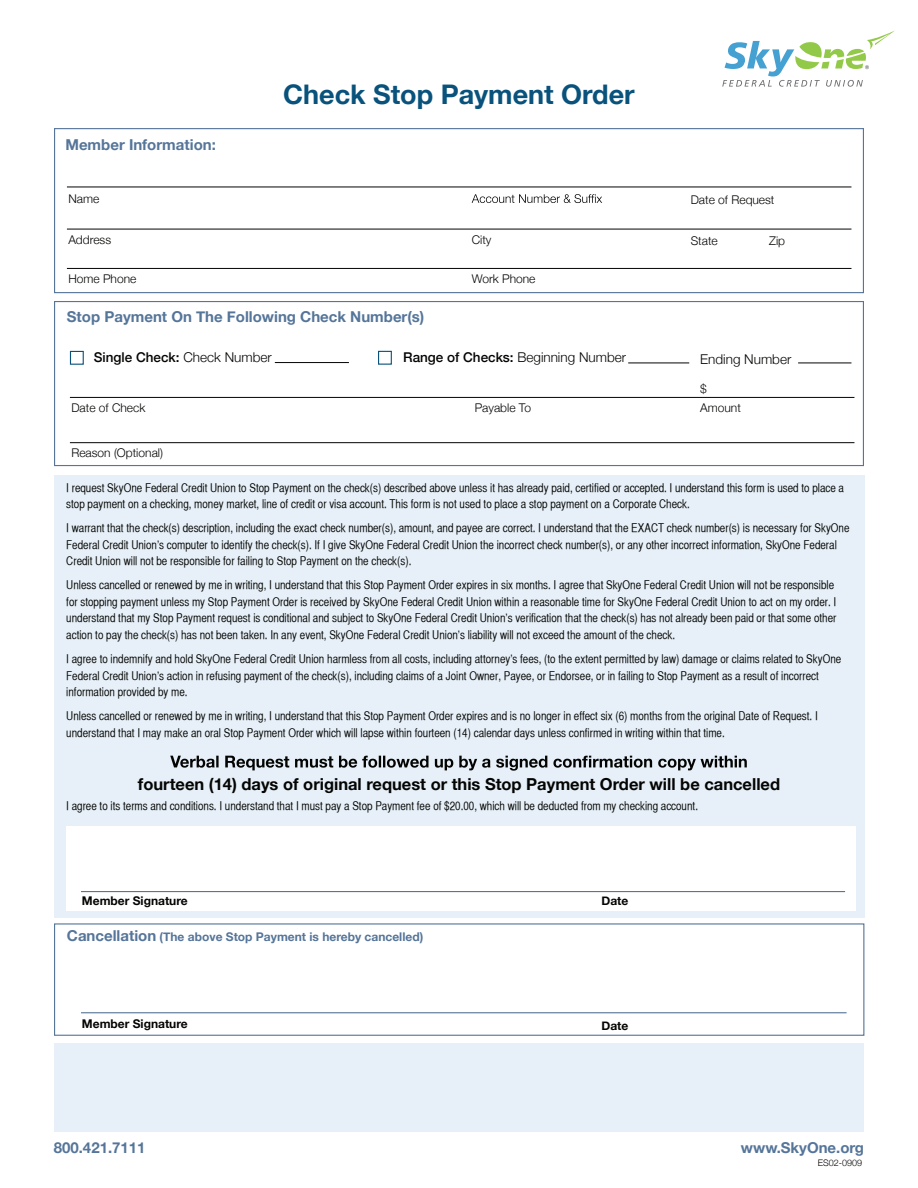
<style>
.page{position:relative;width:918px;height:1188px;background:#fff}
.page>*{position:absolute;margin:0;border:0;box-sizing:border-box;transform-origin:0 0}
.t1{font:700 27px "Helvetica Neue";color:#08527c}
.t2{font:700 16.5px "Helvetica Neue";color:#040503}
.t3{font:700 15px "Helvetica Neue";color:#557599}
.t4{font:300 13.5px "Helvetica Neue";color:#040503}
.t5{font:500 13.5px "Helvetica Neue";color:#040503}
.t6{font:12px/16.5px "Helvetica CY Plain";color:#040503}
.t7{font:300 12px "Helvetica Neue";color:#040503}
.t8{font:700 12px "Helvetica Neue";color:#557599}
.t9{font:700 12px "Helvetica Neue";color:#040503}
.t10{font:300 9px "Helvetica Neue";color:#040503}
.s1{font-weight:300}
.s2{font-weight:500}
.s3{font-size:15px}
</style>
<div class="page">
<div style="left:54px;top:476px;width:810px;height:442px;background:#e7f0f8"></div>
<div style="left:66px;top:826px;width:789px;height:85px;background:#fff"></div>
<div style="left:54px;top:128px;width:810px;height:165px;border:1px solid #557599"></div>
<hr style="left:67px;top:187px;width:784px;height:1px;background:#040503">
<hr style="left:67px;top:229px;width:784px;height:1px;background:#040503">
<hr style="left:67px;top:268px;width:784px;height:1px;background:#040503">
<svg style="left:472px;top:194px;width:130px;height:9px"></svg>
<div style="left:54px;top:301px;width:810px;height:165px;border:1px solid #557599"></div>
<div style="left:70px;top:351px;width:14px;height:14px;background:#fff;border:1px solid #08527c"></div>
<div style="left:378px;top:351px;width:14px;height:14px;background:#fff;border:1px solid #08527c"></div>
<hr style="left:275px;top:362px;width:74px;height:1px;background:#040503">
<hr style="left:628px;top:363px;width:61px;height:1px;background:#040503">
<hr style="left:798px;top:363px;width:53px;height:1px;background:#040503">
<hr style="left:70px;top:397px;width:784px;height:1px;background:#040503">
<hr style="left:70px;top:442px;width:784px;height:1px;background:#040503">
<svg style="left:170px;top:756px;width:577px;height:15px"></svg>
<hr style="left:81px;top:891px;width:764px;height:1px;background:#557599">
<div style="left:54px;top:923px;width:810px;height:113px;border:1px solid #557599"></div>
<hr style="left:81px;top:1012px;width:766px;height:1px;background:#557599">
<div style="left:54px;top:1043px;width:810px;height:89px;background:#e7f0f8"></div>
<svg style="left:722px;top:31px;width:172px;height:56px"></svg>
<h2 class="t3" style="left:65px;top:133px;width:152px">Member Information:</h2>
<h1 class="t1" style="left:283px;top:73px;width:353px">Check Stop Payment Order</h1>
<p class="t7" style="left:68px;top:189px;width:32px">Name</p>
<p class="t7" style="left:691px;top:190px;width:85px">Date of Request</p>
<p class="t7" style="left:68px;top:230px;width:44px">Address</p>
<p class="t7" style="left:472px;top:230px;width:21px">City</p>
<p class="t7" style="left:691px;top:231px;width:29px">State</p>
<p class="t7" style="left:769px;top:231px;width:17px">Zip</p>
<p class="t7" style="left:68px;top:269px;width:70px">Home Phone</p>
<p class="t7" style="left:472px;top:269px;width:65px">Work Phone</p>
<h2 class="t3" style="left:67px;top:305px;width:359px">Stop Payment On The Following Check Number(s)</h2>
<p class="t5" style="left:94px;top:347px;width:179px">Single Check: <span class="s1">Check Number</span></p>
<p class="t4" style="left:403px;top:347px;width:224px"><span class="s2">Range of Checks:</span> Beginning Number</p>
<p class="t4" style="left:700px;top:348px;width:93px">Ending Number</p>
<p class="t7" style="left:700px;top:379px;width:8px">$</p>
<p class="t7" style="left:71px;top:398px;width:76px">Date of Check</p>
<p class="t7" style="left:475px;top:398px;width:58px">Payable To</p>
<p class="t7" style="left:700px;top:398px;width:42px">Amount</p>
<p class="t7" style="left:71px;top:443px;width:93px">Reason (Optional)</p>
<p class="t6" style="left:66px;top:479px;width:779px">I request SkyOne Federal Credit Union to Stop Payment on the check(s) described above unless it has already paid, certified or accepted. I understand this form is used to place a stop payment on a checking, money market, line of credit or visa account. This form is not used to place a stop payment on a Corporate Check.</p>
<p class="t6" style="left:66px;top:520px;width:785px">I warrant that the check(s) description, including the exact check number(s), amount, and payee are correct. I understand that the EXACT check number(s) is necessary for SkyOne<br>Federal Credit Union’s computer to identify the check(s). If I give SkyOne Federal Credit Union the incorrect check number(s), or any other incorrect information, SkyOne Federal<br>Credit Union will not be responsible for failing to Stop Payment on the check(s).</p>
<p class="t6" style="left:66px;top:577px;width:772px">Unless cancelled or renewed by me in writing, I understand that this Stop Payment Order expires in six months. I agree that SkyOne Federal Credit Union will not be responsible for stopping payment unless my Stop Payment Order is received by SkyOne Federal Credit Union within a reasonable time for SkyOne Federal Credit Union to act on my order. I understand that my Stop Payment request is conditional and subject to SkyOne Federal Credit Union’s verification that the check(s) has not already been paid or that some other action to pay the check(s) has not been taken. In any event, SkyOne Federal Credit Union’s liability will not exceed the amount of the check.</p>
<p class="t6" style="left:66px;top:651px;width:777px">I agree to indemnify and hold SkyOne Federal Credit Union harmless from all costs, including attorney’s fees, (to the extent permitted by law) damage or claims related to SkyOne<br>Federal Credit Union’s action in refusing payment of the check(s), including claims of a Joint Owner, Payee, or Endorsee, or in failing to Stop Payment as a result of incorrect information provided by me.</p>
<p class="t6" style="left:66px;top:708px;width:753px">Unless cancelled or renewed by me in writing, I understand that this Stop Payment Order expires and is no longer in effect six (6) months from the original Date of Request. I understand that I may make an oral Stop Payment Order which will lapse within fourteen (14) calendar days unless confirmed in writing within that time.</p>
<p class="t2" style="left:138px;top:771px;width:644px">fourteen (14) days of original request or this Stop Payment Order will be cancelled</p>
<p class="t6" style="left:66px;top:798px;width:633px">I agree to its terms and conditions. I understand that I must pay a Stop Payment fee of $20.00, which will be deducted from my checking account.</p>
<p class="t9" style="left:82px;top:891px;width:107px">Member Signature</p>
<p class="t9" style="left:601px;top:891px;width:28px">Date</p>
<h2 class="t8" style="left:67px;top:928px;width:358px"><span class="s3">Cancellation</span> (The above Stop Payment is hereby cancelled)</h2>
<p class="t9" style="left:82px;top:1015px;width:107px">Member Signature</p>
<p class="t9" style="left:601px;top:1016px;width:28px">Date</p>
<p class="t3" style="left:54px;top:1136px;width:93px">800.421.7111</p>
<p class="t3" style="left:741px;top:1136px;width:125px">www.SkyOne.org</p>
<p class="t10" style="left:818px;top:1156px;width:46px">ES02-0909</p>
</div>
